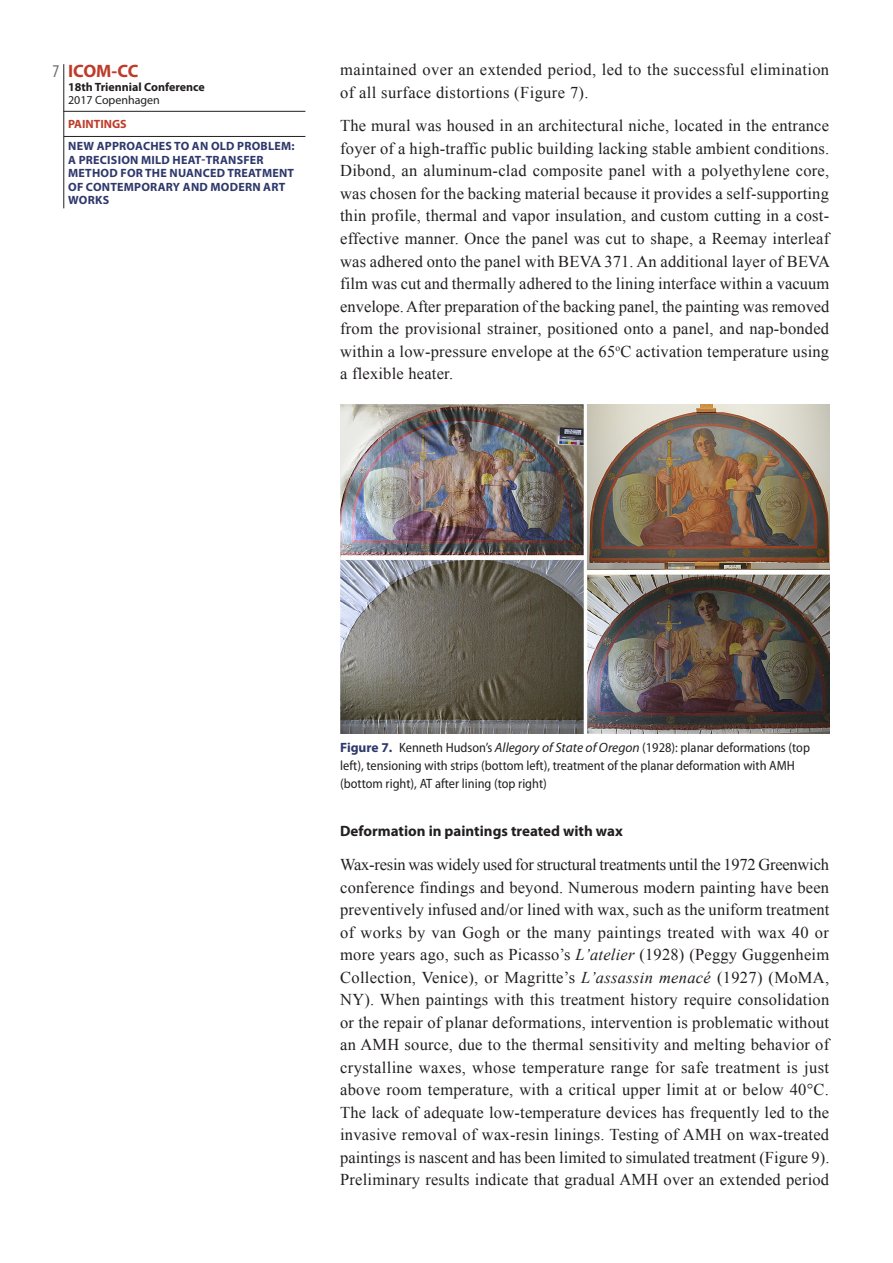
<style>
.page{position:relative;width:893px;height:1263px;background:#fff}
.page>*{position:absolute;margin:0;border:0;box-sizing:border-box;transform-origin:0 0}
.t1{font:700 18px "Myriad Pro";letter-spacing:-.015em;color:#be3c2b}
.t2{font:condensed 18px "Myriad Pro";color:#6c6d70}
.Texto-Corpo{font:16.5px/22.5px "Times New Roman";letter-spacing:.015em;color:#231f20;text-align:justify}
.Titulo-Sub{font:700 15px "Myriad Pro";color:#231f20}
.Legenda-Imagem{font:semi-condensed 13.5px/18px "Myriad Pro";color:#231f20}
.t3{font:700 12px/13.5px "Myriad Pro";letter-spacing:.02em;color:#2e386b}
.t4{font:700 12px "Myriad Pro";color:#231f20}
.t5{font:12px "Myriad Pro";color:#231f20}
.t6{font:700 12px "Myriad Pro";color:#be3c2b}
.s1{font-weight:700;font-stretch:normal;color:#2e386b}
.s2{font-style:italic;font-stretch:normal}
.s3{font-style:italic}
</style>
<div class="page">
<hr style="left:64px;top:136px;width:241px;height:1px;background:#231f20">
<hr style="left:63px;top:111px;width:242px;height:1px;background:#231f20">
<hr style="left:64px;top:64px;width:1px;height:144px;background:#231f20">
<img style="left:340px;top:405px;width:489px;height:329px">
<p class="t2" style="left:53px;top:60px;width:8px">7</p>
<p class="t1" style="left:68px;top:59px;width:72px">ICOM-CC</p>
<p class="t4" style="left:68px;top:79px;width:138px">18th Triennial Conference</p>
<p class="t5" style="left:68px;top:93px;width:93px">2017 Copenhagen</p>
<p class="t6" style="left:68px;top:117px;width:60px">PAINTINGS</p>
<p class="t3" style="left:68px;top:139px;width:228px">NEW APPROACHES TO AN OLD PROBLEM:<br>A PRECISION MILD HEAT-TRANSFER<br>METHOD FOR THE NUANCED TREATMENT<br>OF CONTEMPORARY AND MODERN ART<br>WORKS</p>
<p class="Texto-Corpo" style="left:340px;top:58px;width:491px">maintained over an extended period, led to the successful elimination of all surface distortions (Figure 7).</p>
<p class="Texto-Corpo" style="left:340px;top:114px;width:491px">The mural was housed in an architectural niche, located in the entrance foyer of a high-traffic public building lacking stable ambient conditions.<br>Dibond, an aluminum-clad composite panel with a polyethylene core, was chosen for the backing material because it provides a self-supporting thin profile, thermal and vapor insulation, and custom cutting in a cost&shy;effective manner. Once the panel was cut to shape, a Reemay interleaf was adhered onto the panel with BEVA 371. An additional layer of BEVA film was cut and thermally adhered to the lining interface within a vacuum envelope. After preparation of the backing panel, the painting was removed from the provisional strainer, positioned onto a panel, and nap-bonded within a low-pressure envelope at the 65<sup>o</sup>C activation temperature using a flexible heater.</p>
<p class="Legenda-Imagem" style="left:340px;top:738px;width:471px"><span class="s1">Figure 7.</span> Kenneth Hudson’s <span class="s2">Allegory of State of Oregon</span> (1928): planar deformations (top left), tensioning with strips (bottom left), treatment of the planar deformation with AMH (bottom right), AT after lining (top right)</p>
<p class="Titulo-Sub" style="left:340px;top:821px;width:284px">Deformation in paintings treated with wax</p>
<p class="Texto-Corpo" style="left:340px;top:853px;width:491px">Wax-resin was widely used for structural treatments until the 1972 Greenwich conference findings and beyond. Numerous modern painting have been preventively infused and/or lined with wax, such as the uniform treatment of works by van Gogh or the many paintings treated with wax 40 or more years ago, such as Picasso’s <span class="s3">L’atelier</span> (1928) (Peggy Guggenheim Collection, Venice), or Magritte’s <span class="s3">L’assassin menacé</span> (1927) (MoMA, NY). When paintings with this treatment history require consolidation or the repair of planar deformations, intervention is problematic without an AMH source, due to the thermal sensitivity and melting behavior of crystalline waxes, whose temperature range for safe treatment is just above room temperature, with a critical upper limit at or below 40°C.<br>The lack of adequate low-temperature devices has frequently led to the invasive removal of wax-resin linings. Testing of AMH on wax-treated paintings is nascent and has been limited to simulated treatment (Figure 9).<br>Preliminary results indicate that gradual AMH over an extended period</p>
</div>
